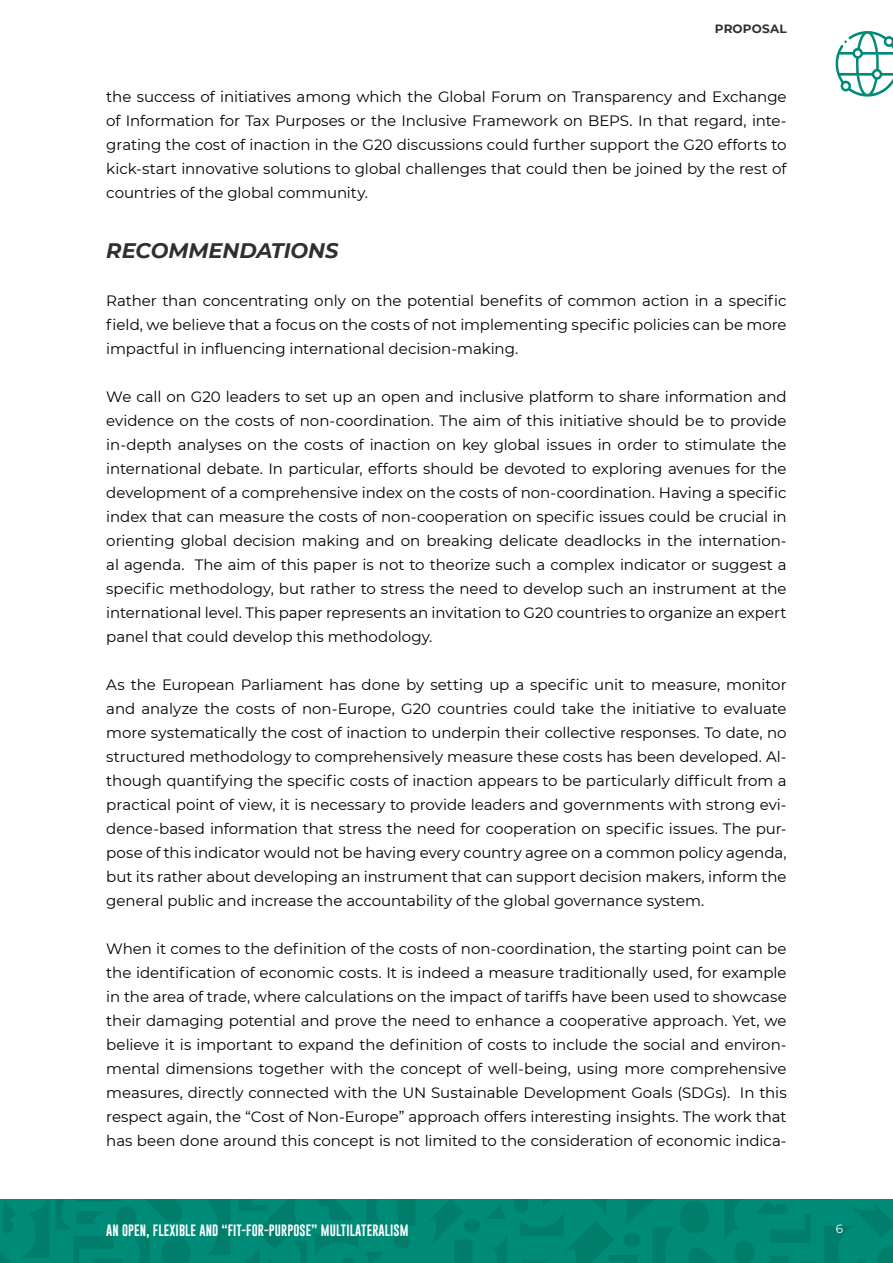
<style>
.page{position:relative;width:893px;height:1263px;background:#fff}
.page>*{position:absolute;margin:0;border:0;box-sizing:border-box;transform-origin:0 0}
.t1{font:italic 700 21px "Montserrat";letter-spacing:-.005em;color:#2f302f}
.t2{font:15px/24px "Montserrat";letter-spacing:-.005em;color:#000;text-align:justify}
.t3{font:12px "Gobold";letter-spacing:.01em;color:#fff}
.t4{font:700 12px "Montserrat";letter-spacing:.015em;color:#2f302f}
.t5{font:12px "Montserrat";color:#fff}
</style>
<div class="page">
<div style="left:0;top:1199px;width:893px;height:64px;background:#008a78"></div>
<svg style="left:514px;top:1199px;width:379px;height:64px"></svg>
<svg style="left:430px;top:1200px;width:77px;height:63px"></svg>
<svg style="left:0;top:1199px;width:415px;height:64px"></svg>
<svg style="left:835px;top:31px;width:58px;height:66px"></svg>
<p class="t4" style="left:715px;top:20px;width:73px">PROPOSAL</p>
<p class="t2" style="left:106px;top:84px;width:682px">the success of initiatives among which the Global Forum on Transparency and Exchange of Information for Tax Purposes or the Inclusive Framework on BEPS. In that regard, inte&shy;grating the cost of inaction in the G20 discussions could further support the G20 efforts to kick-start innovative solutions to global challenges that could then be joined by the rest of countries of the global community.</p>
<h1 class="t1" style="left:106px;top:235px;width:234px">RECOMMENDATIONS</h1>
<p class="t2" style="left:106px;top:288px;width:682px">Rather than concentrating only on the potential benefits of common action in a specific field, we believe that a focus on the costs of not implementing specific policies can be more impactful in influencing international decision-making.</p>
<p class="t2" style="left:106px;top:384px;width:682px">We call on G20 leaders to set up an open and inclusive platform to share information and evidence on the costs of non-coordination. The aim of this initiative should be to provide in-depth analyses on the costs of inaction on key global issues in order to stimulate the international debate. In particular, efforts should be devoted to exploring avenues for the development of a comprehensive index on the costs of non-coordination. Having a specific index that can measure the costs of non-cooperation on specific issues could be crucial in orienting global decision making and on breaking delicate deadlocks in the internation&shy;al agenda. The aim of this paper is not to theorize such a complex indicator or suggest a specific methodology, but rather to stress the need to develop such an instrument at the international level. This paper represents an invitation to G20 countries to organize an expert panel that could develop this methodology.</p>
<p class="t2" style="left:106px;top:672px;width:682px">As the European Parliament has done by setting up a specific unit to measure, monitor and analyze the costs of non-Europe, G20 countries could take the initiative to evaluate more systematically the cost of inaction to underpin their collective responses. To date, no structured methodology to comprehensively measure these costs has been developed. Al&shy;though quantifying the specific costs of inaction appears to be particularly difficult from a practical point of view, it is necessary to provide leaders and governments with strong evi&shy;dence-based information that stress the need for cooperation on specific issues. The pur&shy;pose of this indicator would not be having every country agree on a common policy agenda, but its rather about developing an instrument that can support decision makers, inform the general public and increase the accountability of the global governance system.</p>
<p class="t2" style="left:106px;top:936px;width:682px">When it comes to the definition of the costs of non-coordination, the starting point can be the identification of economic costs. It is indeed a measure traditionally used, for example in the area of trade, where calculations on the impact of tariffs have been used to showcase their damaging potential and prove the need to enhance a cooperative approach. Yet, we believe it is important to expand the definition of costs to include the social and environ&shy;mental dimensions together with the concept of well-being, using more comprehensive measures, directly connected with the UN Sustainable Development Goals (SDGs). In this respect again, the “Cost of Non-Europe” approach offers interesting insights. The work that has been done around this concept is not limited to the consideration of economic indica-</p>
<p class="t3" style="left:106px;top:1223px;width:304px">AN OPEN, FLEXIBLE AND “FIT-FOR-PURPOSE” MULTILATERALISM</p>
<p class="t5" style="left:836px;top:1221px;width:9px">6</p>
</div>
